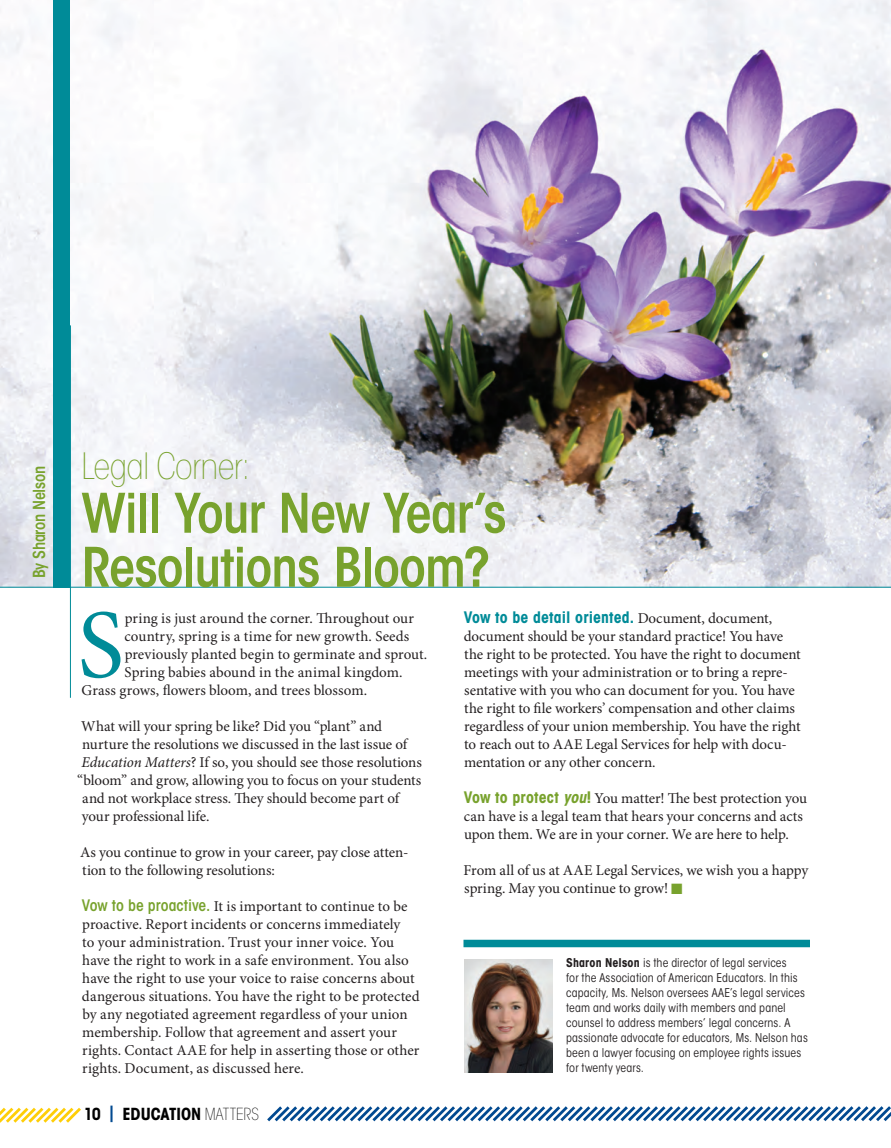
<style>
.page{position:relative;width:891px;height:1148px;background:#fff}
.page>*{position:absolute;margin:0;border:0;box-sizing:border-box;transform-origin:0 0}
.Drop_cap-smaller{font:98.1px "Minion Pro";color:#008b98}
.Headline{font:600 condensed 54px/54px "ITC Avant Garde Std";letter-spacing:-.025em;color:#78a22d}
.Headline-2{font:200 condensed 36px "ITC Avant Garde Std";letter-spacing:-.02em;color:#78a22d}
.t1{font:700 condensed 16.5px "ITC Avant Garde Std";letter-spacing:-.005em;color:#000}
.Headline-3{font:600 condensed 16.5px "ITC Avant Garde Std";letter-spacing:-.02em;color:#78a22d}
.Body_Text{font:700 condensed 15.75px "ITC Avant Garde Std";letter-spacing:.01em;color:#008b98}
.Body_Text-2{font:15px/18px "Minion Pro";letter-spacing:-.005em;color:#231f20}
.Drop_cap-smaller-2{font:15px "Minion Pro";letter-spacing:.005em;color:#231f20}
.Byline___notes{font:condensed 12px/15px "ITC Avant Garde Std";letter-spacing:.01em;color:#231f20}
.s1{font-style:italic}
.s2{font-family:"ITC Avant Garde Std";font-weight:600;font-stretch:condensed;font-size:15.75px;color:#78a22d}
.s3{color:#014990}
.s4{font-weight:200}
.s5{font-family:"Minion Pro";font-weight:400;font-stretch:normal;font-size:15px;color:#231f20}
.s6{font-family:"ITC Avant Garde Std";font-weight:700;font-stretch:condensed;font-size:15.75px;color:#78a22d}
.s7{font-family:"ITC Avant Garde Std";font-weight:700;font-style:italic;font-stretch:condensed;font-size:15.75px;color:#78a22d}
.s8{color:#78a22d}
.s9{font-weight:700}
</style>
<div class="page">
<img style="left:0;top:0;width:891px;height:587px">
<hr style="left:70px;top:325px;width:1px;height:372px;background:#008b98">
<div style="left:54px;top:0;width:16px;height:587px;background:#008b98"></div>
<hr style="left:0;top:587px;width:891px;height:1px;background:#008b98">
<div style="left:464px;top:939px;width:346px;height:8px;background:#008b98"></div>
<img style="left:464px;top:959px;width:89px;height:113px">
<svg style="left:0;top:1107px;width:81px;height:16px"></svg>
<svg style="left:267px;top:1106px;width:624px;height:16px"></svg>
<p class="Headline-3" style="left:29px;top:578px;width:114px;rotate:-90deg">By Sharon Nelson</p>
<p class="Headline-2" style="left:82px;top:445px;width:170px">Legal Corner:</p>
<p class="Headline" style="left:82px;top:486px;width:427px">Will Your New Year’s<br>Resolutions Bloom?</p>
<p class="Drop_cap-smaller" style="left:78px;top:587px;width:48px">S</p>
<p class="Drop_cap-smaller-2" style="left:125px;top:609px;width:291px">pring is just around the corner. Throughout our</p>
<p class="Drop_cap-smaller-2" style="left:124px;top:627px;width:286px">country, spring is a time for new growth. Seeds</p>
<p class="Drop_cap-smaller-2" style="left:125px;top:645px;width:304px">previously planted begin to germinate and sprout.</p>
<p class="Drop_cap-smaller-2" style="left:125px;top:663px;width:280px">Spring babies abound in the animal kingdom.</p>
<p class="Drop_cap-smaller-2" style="left:82px;top:681px;width:287px">Grass grows, flowers bloom, and trees blossom.</p>
<p class="Body_Text-2" style="left:81px;top:717px;width:303px">What will your spring be like? Did you “plant” and</p>
<p class="Body_Text-2" style="left:82px;top:735px;width:327px">nurture the resolutions we discussed in the last issue of</p>
<p class="Body_Text-2" style="left:81px;top:753px;width:342px"><span class="s1">Education Matters</span>? If so, you should see those resolutions</p>
<p class="Body_Text-2" style="left:77px;top:771px;width:346px">“bloom” and grow, allowing you to focus on your students</p>
<p class="Body_Text-2" style="left:82px;top:789px;width:318px">and not workplace stress. They should become part of</p>
<p class="Body_Text-2" style="left:82px;top:807px;width:129px">your professional life.</p>
<p class="Body_Text-2" style="left:80px;top:843px;width:330px">As you continue to grow in your career, pay close atten&shy;tion to the following resolutions:</p>
<p class="Body_Text-2" style="left:82px;top:897px;width:339px"><span class="s2">Vow to be proactive.</span> It is important to continue to be proactive. Report incidents or concerns immediately<br>to your administration. Trust your inner voice. You have the right to work in a safe environment. You also have the right to use your voice to raise concerns about dangerous situations. You have the right to be protected by any negotiated agreement regardless of your union membership. Follow that agreement and assert your rights. Contact AAE for help in asserting those or other rights. Document, as discussed here.</p>
<p class="t1" style="left:84px;top:1103px;width:177px">10 <span class="s3">|</span> EDUCATION <span class="s4">MATTERS</span></p>
<p class="Body_Text" style="left:464px;top:607px;width:310px">Vow to be detail oriented. <span class="s5">Document, document,</span></p>
<p class="Body_Text-2" style="left:464px;top:627px;width:338px">document should be your standard practice! You have the right to be protected. You have the right to document meetings with your administration or to bring a repre&shy;sentative with you who can document for you. You have the right to file workers’ compensation and other claims regardless of your union membership. You have the right to reach out to AAE Legal Services for help with docu&shy;mentation or any other concern.</p>
<p class="Body_Text-2" style="left:464px;top:789px;width:345px"><span class="s6">Vow to protect</span> <span class="s7">you</span><span class="s6">!</span> You matter! The best protection you can have is a legal team that hears your concerns and acts upon them. We are in your corner. We are here to help.</p>
<p class="Body_Text-2" style="left:464px;top:861px;width:346px">From all of us at AAE Legal Services, we wish you a happy spring. May you continue to grow! <span class="s8">■</span></p>
<p class="Byline___notes" style="left:566px;top:955px;width:243px"><span class="s9">Sharon Nelson</span> is the director of legal services<br>for the Association of American Educators. In this capacity, Ms. Nelson oversees AAE’s legal services team and works daily with members and panel counsel to address members’ legal concerns. A passionate advocate for educators, Ms. Nelson has been a lawyer focusing on employee rights issues for twenty years.</p>
</div>
